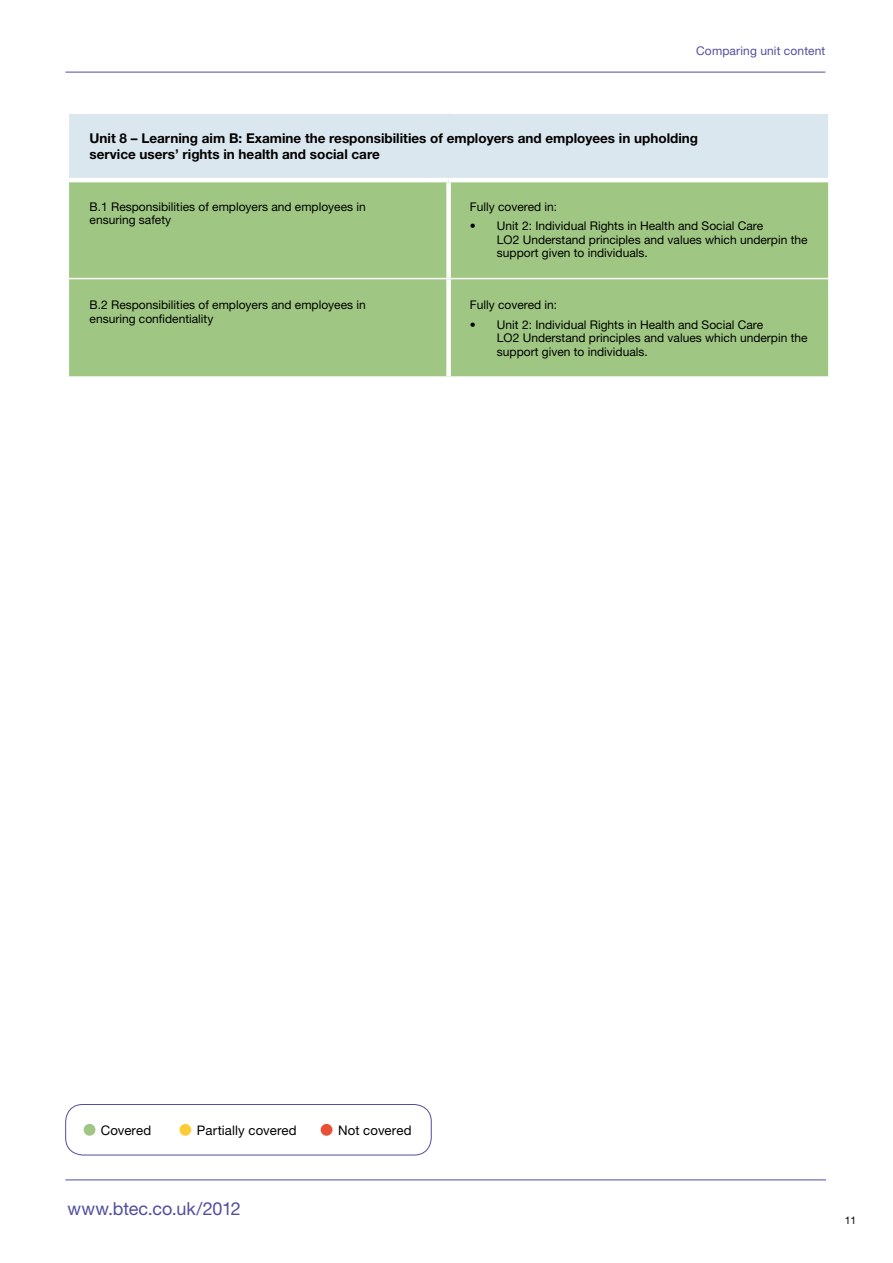
<style>
.page{position:relative;width:893px;height:1263px;background:#fff}
.page>*{position:absolute;margin:0;border:0;box-sizing:border-box;transform-origin:0 0}
.t1{font:18px "Helvetica Neue";letter-spacing:-.005em;color:#524e9c}
.t2{font:700 13.5px/16.2px "Helvetica Neue LT Std";color:#000}
.t3{font:13.2px "Helvetica Neue";letter-spacing:.01em;color:#000}
.t4{font:12px/13.5px "Helvetica Neue";color:#000}
.t5{font:12px "Helvetica Neue";letter-spacing:.015em;color:#524e9c}
.t6{font:10.5px "Helvetica Neue LT Std";color:#000}
</style>
<div class="page">
<hr style="left:65px;top:72px;width:760px;height:1px;background:#524e9c">
<hr style="left:65px;top:1179px;width:761px;height:1px;background:#524e9c">
<div style="left:65px;top:1104px;width:366px;height:51px;border:1px solid #524e9c;border-radius:17px"></div>
<div style="left:84px;top:1124px;width:11px;height:12px;background:#9fc783;border-radius:50%"></div>
<div style="left:321px;top:1124px;width:11px;height:12px;background:#ea4f38;border-radius:50%"></div>
<div style="left:179px;top:1124px;width:12px;height:12px;background:#fecc36;border-radius:50%"></div>
<div style="left:68px;top:112px;width:761px;height:68px;background:#dbe7ee"></div>
<div style="left:69px;top:182px;width:759px;height:194px;background:#9fc783"></div>
<hr style="left:68px;top:178px;width:381px;height:4px;background:#fff">
<hr style="left:449px;top:178px;width:379px;height:4px;background:#fff">
<hr style="left:68px;top:278px;width:381px;height:1px;background:#fff">
<div style="left:446px;top:182px;width:5px;height:96px;background:#fff"></div>
<div style="left:446px;top:279px;width:5px;height:97px;background:#fff"></div>
<div style="left:68px;top:109px;width:381px;height:5px;background:#fff"></div>
<div style="left:449px;top:109px;width:381px;height:5px;background:#fff"></div>
<hr style="left:449px;top:278px;width:381px;height:1px;background:#fff">
<hr style="left:68px;top:114px;width:1px;height:64px;background:#fff">
<hr style="left:828px;top:114px;width:2px;height:66px;background:#fff">
<p class="t5" style="left:696px;top:44px;width:131px">Comparing unit content</p>
<p class="t2" style="left:90px;top:129px;width:610px">Unit 8 – Learning aim B: Examine the responsibilities of employers and employees in upholding service users’ rights in health and social care</p>
<p class="t4" style="left:90px;top:200px;width:278px">B.1 Responsibilities of employers and employees in ensuring safety</p>
<p class="t4" style="left:470px;top:200px;width:89px">Fully covered in:</p>
<p class="t4" style="left:497px;top:219px;width:312px;text-indent:-27px">• Unit 2: Individual Rights in Health and Social Care<br>LO2 Understand principles and values which underpin the support given to individuals.</p>
<p class="t4" style="left:90px;top:298px;width:278px">B.2 Responsibilities of employers and employees in ensuring confidentiality</p>
<p class="t4" style="left:470px;top:298px;width:89px">Fully covered in:</p>
<p class="t4" style="left:497px;top:318px;width:312px;text-indent:-27px">• Unit 2: Individual Rights in Health and Social Care<br>LO2 Understand principles and values which underpin the support given to individuals.</p>
<p class="t3" style="left:101px;top:1122px;width:52px">Covered</p>
<p class="t3" style="left:197px;top:1122px;width:101px">Partially covered</p>
<p class="t3" style="left:338px;top:1122px;width:75px">Not covered</p>
<h1 class="t1" style="left:68px;top:1198px;width:175px">www.btec.co.uk/2012</h1>
<p class="t6" style="left:845px;top:1214px;width:13px">11</p>
</div>
